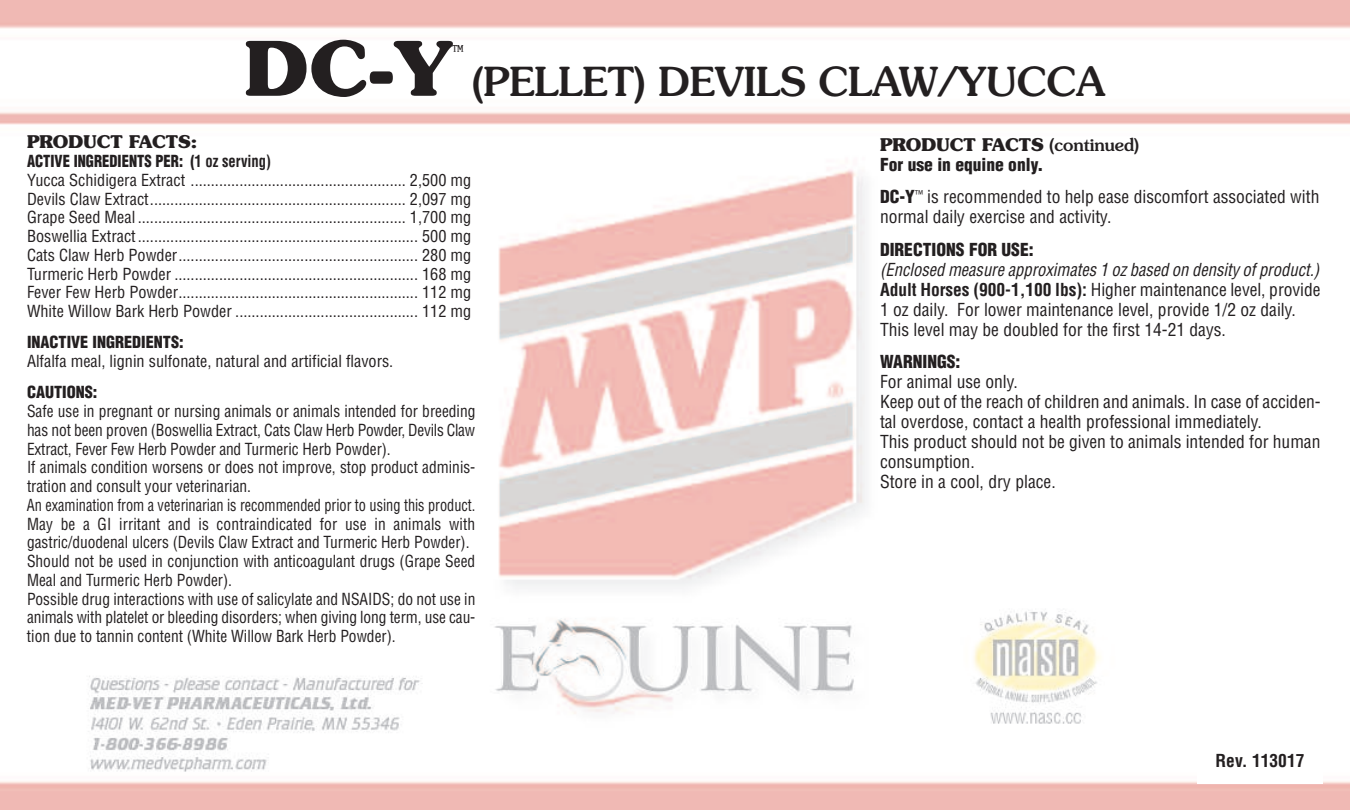
<style>
.page{position:relative;width:1350px;height:810px;background:#fff}
.page>*{position:absolute;margin:0;border:0;box-sizing:border-box;transform-origin:0 0}
.t1{font:700 75px "Souvenir";color:#231f20}
.t2{font:500 40px "Souvenir";color:#231f20}
.t3{font:condensed 17.5px/20px "Helvetica";color:#231f20}
.t4{font:700 17.5px "Souvenir";color:#231f20}
.t5{font:900 condensed 17.5px "Helvetica";color:#231f20}
.t6{font:700 condensed 17.5px "Helvetica";color:#231f20}
.t7{font:condensed 16.25px/18.8px "Helvetica";color:#231f20}
.t8{font:condensed 16.25px/18.8px "Helvetica";color:#231f20;scale:.95 1}
.t9{font:900 condensed 16.25px "Helvetica";color:#231f20}
.t10{font:300 15px "Souvenir";color:#231f20}
.s1{font-weight:900}
.s2{font-weight:700}
.s3{font-weight:500}
.s4{font-style:italic}
</style>
<div class="page">
<img style="left:0;top:0;width:1350px;height:810px">
<div style="left:1197px;top:752px;width:126px;height:32px;background:#fff"></div>
<h1 class="t1" style="left:245px;top:39px;width:209px">DC-Y</h1>
<p class="t10" style="left:452px;top:42px;width:14px">™</p>
<h2 class="t2" style="left:472px;top:65px;width:635px">(PELLET) DEVILS CLAW/YUCCA</h2>
<p class="t4" style="left:27px;top:135px;width:172px">PRODUCT FACTS:</p>
<p class="t7" style="left:27px;top:152px;width:446px"><span class="s1">ACTIVE INGREDIENTS PER: (</span><span class="s2">1 oz serving)<br></span>Yucca Schidigera Extract ..................................................... 2,500 mg Devils Claw Extract............................................................... 2,097 mg Grape Seed Meal .................................................................. 1,700 mg Boswellia Extract ..................................................................... 500 mg Cats Claw Herb Powder........................................................... 280 mg Turmeric Herb Powder ............................................................ 168 mg Fever Few Herb Powder........................................................... 112 mg White Willow Bark Herb Powder ............................................. 112 mg</p>
<p class="t9" style="left:27px;top:333px;width:158px">INACTIVE INGREDIENTS:</p>
<p class="t7" style="left:27px;top:352px;width:368px">Alfalfa meal, lignin sulfonate, natural and artificial flavors.</p>
<p class="t9" style="left:27px;top:383px;width:72px">CAUTIONS:</p>
<p class="t8" style="left:27px;top:402px;width:474px">Safe use in pregnant or nursing animals or animals intended for breeding has not been proven (Boswellia Extract, Cats Claw Herb Powder, Devils Claw Extract, Fever Few Herb Powder and Turmeric Herb Powder).<br>If animals condition worsens or does not improve, stop product adminis&shy;tration and consult your veterinarian.<br>An examination from a veterinarian is recommended prior to using this product.<br>May be a GI irritant and is contraindicated for use in animals with gastric/duodenal ulcers (Devils Claw Extract and Turmeric Herb Powder).<br>Should not be used in conjunction with anticoagulant drugs (Grape Seed Meal and Turmeric Herb Powder).<br>Possible drug interactions with use of salicylate and NSAIDS; do not use in animals with platelet or bleeding disorders; when giving long term, use cau&shy;tion due to tannin content (White Willow Bark Herb Powder).</p>
<p class="t4" style="left:880px;top:138px;width:261px">PRODUCT FACTS <span class="s3">(continued)</span></p>
<p class="t3" style="left:880px;top:149px;width:441px;line-height:32.5px"><span class="s1">For use in equine only.<br>DC-Y</span><sup>™</sup> is recommended to help ease discomfort associated with</p>
<p class="t3" style="left:880px;top:207px;width:233px">normal daily exercise and activity.</p>
<p class="t5" style="left:880px;top:240px;width:155px">DIRECTIONS FOR USE:</p>
<p class="t3" style="left:880px;top:260px;width:442px"><span class="s4">(Enclosed measure approximates 1 oz based on density of product.)<br></span><span class="s2">Adult Horses (900-1,100 lbs):</span> Higher maintenance level, provide 1 oz daily. For lower maintenance level, provide 1/2 oz daily.<br>This level may be doubled for the first 14-21 days.</p>
<p class="t5" style="left:880px;top:352px;width:82px">WARNINGS:</p>
<p class="t3" style="left:880px;top:372px;width:442px">For animal use only.<br>Keep out of the reach of children and animals. In case of acciden&shy;tal overdose, contact a health professional immediately.<br>This product should not be given to animals intended for human consumption.<br>Store in a cool, dry place.</p>
<p class="t6" style="left:1216px;top:751px;width:90px">Rev. 113017</p>
</div>
